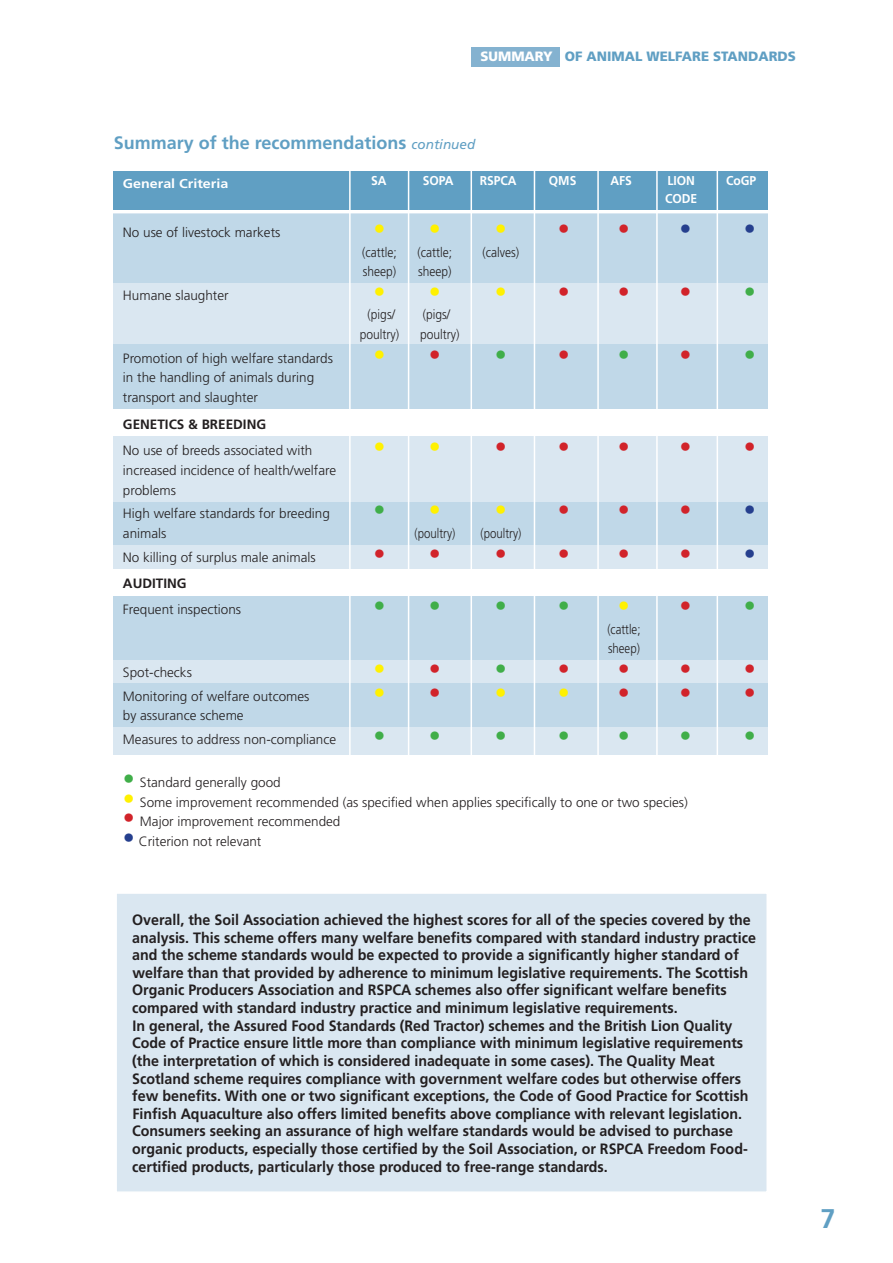
<style>
.page{position:relative;width:893px;height:1263px;background:#fff}
.page>*{position:absolute;margin:0;border:0;box-sizing:border-box;transform-origin:0 0}
.t1{font:700 27px "Frutiger";color:#609fc3}
.t2{font:300 24px "Frutiger";color:#d1232a}
.t3{font:300 24px "Frutiger";color:#fff101}
.t4{font:300 24px "Frutiger";color:#40ae49}
.t5{font:300 24px "Frutiger";color:#253f8e}
.t6{font:700 18px "Frutiger";color:#609fc3}
.t7{font:700 15px/17.7px "Frutiger";color:#231f20;scale:.95 1}
.t8{font:300 13.5px/19.5px "Frutiger";color:#231f20}
.t9{font:300 13.5px "Frutiger";color:#231f20;scale:.89 1}
.t10{font:300 13.5px/19.5px "Frutiger";color:#231f20;scale:.85 1}
.t11{font:900 13.5px "Frutiger";color:#609fc3}
.t12{font:700 13.5px "Frutiger";color:#231f20}
.t13{font:700 12.9px "Frutiger";color:#fff;scale:.94 1}
.t14{font:700 12.9px "Frutiger";color:#fff;scale:1.11 1}
.s1{color:#fff}
.s2{font-weight:400;font-style:italic;font-size:13.5px}
.s3{color:#d1232a}
.s4{color:#253f8e}
.s5{color:#fff101}
.s6{font-size:24px;color:#40ae49}
.s7{font-size:24px;color:#fff101}
.s8{font-size:24px;color:#d1232a}
.s9{font-size:24px;color:#253f8e}
</style>
<div class="page">
<div style="left:471px;top:48px;width:89px;height:19px;background:#84b2d0"></div>
<div style="left:114px;top:225px;width:654px;height:138px;background:#dae7f1"></div>
<div style="left:114px;top:600px;width:654px;height:155px;background:#dae7f1"></div>
<div style="left:114px;top:684px;width:654px;height:43px;background:#c0d8e8"></div>
<div style="left:114px;top:436px;width:654px;height:133px;background:#dae7f1"></div>
<div style="left:114px;top:596px;width:654px;height:64px;background:#c0d8e8"></div>
<div style="left:114px;top:214px;width:654px;height:68px;background:#c0d8e8"></div>
<div style="left:114px;top:502px;width:654px;height:43px;background:#c0d8e8"></div>
<div style="left:114px;top:345px;width:654px;height:64px;background:#c0d8e8"></div>
<div style="left:114px;top:171px;width:654px;height:38px;background:#609fc3"></div>
<hr style="left:349px;top:165px;width:2px;height:613px;background:#fff">
<hr style="left:408px;top:166px;width:1px;height:612px;background:#fff">
<hr style="left:471px;top:167px;width:1px;height:611px;background:#fff">
<hr style="left:597px;top:166px;width:2px;height:604px;background:#fff">
<hr style="left:534px;top:170px;width:1px;height:600px;background:#fff">
<hr style="left:656px;top:169px;width:2px;height:609px;background:#fff">
<hr style="left:717px;top:170px;width:1px;height:1084px;background:#fff">
<div style="left:115px;top:892px;width:653px;height:301px;background:#dae7f1;border:2px solid #fff"></div>
<p class="t11" style="left:480px;top:48px;width:317px"><span class="s1">SUMMARY</span> OF ANIMAL WELFARE STANDARDS</p>
<p class="t6" style="left:114px;top:132px;width:363px">Summary of the recommendations <span class="s2">continued</span></p>
<p class="t13" style="left:371px;top:173px;width:18px">SA</p>
<p class="t13" style="left:423px;top:173px;width:34px">SOPA</p>
<p class="t13" style="left:480px;top:173px;width:41px">RSPCA</p>
<p class="t13" style="left:549px;top:173px;width:31px">QMS</p>
<p class="t13" style="left:610px;top:173px;width:24px">AFS</p>
<p class="t13" style="left:667px;top:173px;width:31px">LION</p>
<p class="t13" style="left:726px;top:173px;width:34px">CoGP</p>
<p class="t13" style="left:665px;top:190px;width:36px">CODE</p>
<p class="t14" style="left:123px;top:176px;width:96px">General Criteria</p>
<p class="t8" style="left:123px;top:223px;width:159px">No use of livestock markets</p>
<p class="t3" style="left:373px;top:215px;width:69px">• •</p>
<p class="t3" style="left:495px;top:215px;width:77px">• <span class="s3">•</span></p>
<p class="t2" style="left:618px;top:215px;width:75px">• <span class="s4">•</span></p>
<p class="t5" style="left:744px;top:215px;width:13px">•</p>
<p class="t9" style="left:362px;top:244px;width:40px">(cattle;</p>
<p class="t9" style="left:418px;top:244px;width:40px">(cattle;</p>
<p class="t9" style="left:483px;top:244px;width:43px">(calves)</p>
<p class="t9" style="left:363px;top:264px;width:39px">sheep)</p>
<p class="t9" style="left:418px;top:264px;width:39px">sheep)</p>
<p class="t8" style="left:123px;top:285px;width:107px">Humane slaughter</p>
<p class="t3" style="left:373px;top:278px;width:69px">• •</p>
<p class="t3" style="left:495px;top:278px;width:77px">• <span class="s3">•</span></p>
<p class="t2" style="left:618px;top:278px;width:75px">• •</p>
<p class="t4" style="left:744px;top:278px;width:13px">•</p>
<p class="t9" style="left:368px;top:307px;width:32px">(pigs/</p>
<p class="t9" style="left:420px;top:307px;width:36px">●(pigs/</p>
<p class="t9" style="left:360px;top:327px;width:46px">poultry)</p>
<p class="t9" style="left:420px;top:327px;width:46px">poultry)</p>
<p class="t8" style="left:123px;top:348px;width:212px">Promotion of high welfare standards</p>
<p class="t3" style="left:373px;top:341px;width:69px">• <span class="s3">•</span></p>
<p class="t4" style="left:495px;top:341px;width:76px">• <span class="s3">•</span></p>
<p class="t4" style="left:618px;top:341px;width:75px">• <span class="s3">•</span></p>
<p class="t4" style="left:744px;top:341px;width:13px">•</p>
<p class="t8" style="left:123px;top:368px;width:193px">in the handling of animals during transport and slaughter</p>
<p class="t12" style="left:123px;top:416px;width:145px">GENETICS &amp; BREEDING</p>
<p class="t8" style="left:123px;top:441px;width:191px">No use of breeds associated with</p>
<p class="t3" style="left:373px;top:434px;width:69px">• •</p>
<p class="t2" style="left:495px;top:434px;width:76px">• •</p>
<p class="t2" style="left:618px;top:434px;width:75px">• •</p>
<p class="t2" style="left:744px;top:434px;width:13px">•</p>
<p class="t8" style="left:123px;top:460px;width:215px">increased incidence of health/welfare problems</p>
<p class="t8" style="left:123px;top:504px;width:209px">High welfare standards for breeding</p>
<p class="t4" style="left:373px;top:496px;width:69px">• <span class="s5">•</span></p>
<p class="t3" style="left:495px;top:496px;width:76px">• <span class="s3">•</span></p>
<p class="t2" style="left:618px;top:496px;width:75px">• •</p>
<p class="t5" style="left:744px;top:496px;width:13px">•</p>
<p class="t8" style="left:123px;top:523px;width:45px">animals</p>
<p class="t10" style="left:415px;top:523px;width:50px">(poultry)</p>
<p class="t10" style="left:481px;top:523px;width:50px">(poultry)</p>
<p class="t8" style="left:123px;top:547px;width:194px">No killing of surplus male animals</p>
<p class="t2" style="left:373px;top:540px;width:69px">• •</p>
<p class="t2" style="left:495px;top:540px;width:76px">• •</p>
<p class="t2" style="left:618px;top:540px;width:75px">• •</p>
<p class="t5" style="left:744px;top:540px;width:13px">•</p>
<p class="t12" style="left:123px;top:576px;width:65px">AUDITING</p>
<p class="t8" style="left:123px;top:600px;width:120px">Frequent inspections</p>
<p class="t4" style="left:373px;top:592px;width:69px">• •</p>
<p class="t4" style="left:495px;top:592px;width:76px">• •</p>
<p class="t3" style="left:618px;top:592px;width:75px">• <span class="s3">•</span></p>
<p class="t4" style="left:744px;top:592px;width:13px">•</p>
<p class="t10" style="left:607px;top:619px;width:40px">(cattle; sheep)</p>
<p class="t8" style="left:123px;top:663px;width:70px">Spot-checks</p>
<p class="t3" style="left:373px;top:655px;width:69px">• <span class="s3">•</span></p>
<p class="t4" style="left:495px;top:655px;width:76px">• <span class="s3">•</span></p>
<p class="t2" style="left:618px;top:655px;width:75px">• •</p>
<p class="t2" style="left:744px;top:655px;width:13px">•</p>
<p class="t8" style="left:123px;top:686px;width:188px">Monitoring of welfare outcomes</p>
<p class="t3" style="left:373px;top:679px;width:69px">• <span class="s3">•</span></p>
<p class="t3" style="left:495px;top:679px;width:76px">• •</p>
<p class="t2" style="left:618px;top:679px;width:75px">• •</p>
<p class="t2" style="left:744px;top:679px;width:13px">•</p>
<p class="t8" style="left:123px;top:706px;width:122px">by assurance scheme</p>
<p class="t8" style="left:123px;top:730px;width:215px">Measures to address non-compliance</p>
<p class="t4" style="left:373px;top:722px;width:69px">• •</p>
<p class="t4" style="left:495px;top:722px;width:76px">• •</p>
<p class="t4" style="left:618px;top:722px;width:75px">• •</p>
<p class="t4" style="left:744px;top:722px;width:13px">•</p>
<p class="t8" style="left:123px;top:773px;width:159px"><span class="s6">•</span> Standard generally good</p>
<p class="t8" style="left:123px;top:792px;width:566px"><span class="s7">•</span> Some improvement recommended (as specified when applies specifically to one or two species)</p>
<p class="t8" style="left:123px;top:812px;width:219px"><span class="s8">•</span> Major improvement recommended</p>
<p class="t8" style="left:123px;top:831px;width:140px"><span class="s9">•</span> Criterion not relevant</p>
<p class="t7" style="left:132px;top:911px;width:658px">Overall, the Soil Association achieved the highest scores for all of the species covered by the analysis. This scheme offers many welfare benefits compared with standard industry practice and the scheme standards would be expected to provide a significantly higher standard of welfare than that provided by adherence to minimum legislative requirements. The Scottish Organic Producers Association and RSPCA schemes also offer significant welfare benefits compared with standard industry practice and minimum legislative requirements.</p>
<p class="t7" style="left:132px;top:1016px;width:650px">In general, the Assured Food Standards (Red Tractor) schemes and the British Lion Quality Code of Practice ensure little more than compliance with minimum legislative requirements (the interpretation of which is considered inadequate in some cases). The Quality Meat Scotland scheme requires compliance with government welfare codes but otherwise offers few benefits. With one or two significant exceptions, the Code of Good Practice for Scottish Finfish Aquaculture also offers limited benefits above compliance with relevant legislation.</p>
<p class="t7" style="left:132px;top:1122px;width:650px">Consumers seeking an assurance of high welfare standards would be advised to purchase organic products, especially those certified by the Soil Association, or RSPCA Freedom Food&shy;certified products, particularly those produced to free-range standards.</p>
<p class="t1" style="left:820px;top:1202px;width:17px">7</p>
</div>
